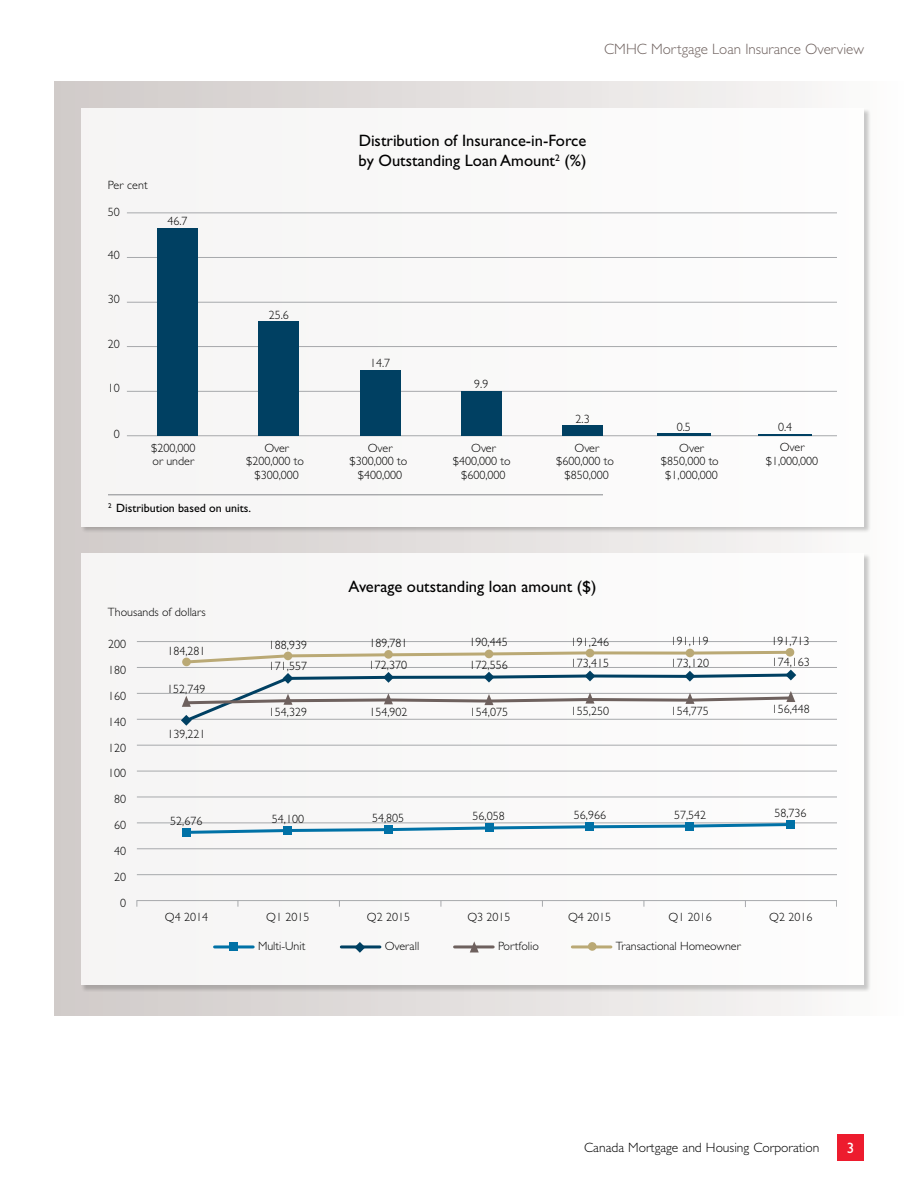
<style>
.page{position:relative;width:918px;height:1188px;background:#fff}
.page>*{position:absolute;margin:0;border:0;box-sizing:border-box;transform-origin:0 0}
.Graph_titles{font:16.5px/19.8px "Gill Sans Std";color:#000}
.t1{font:300 15px "Gill Sans Std";color:#6e615e}
.t2{font:15px "Gill Sans Std";color:#fff}
.t3{font:300 13.5px "Gill Sans Std";color:#000}
.t4{font:300 12px/13.5px "Gill Sans Std";color:#000;text-align:center}
.Footnote{font:12px "Gill Sans Std";color:#000}
</style>
<div class="page">
<div style="left:837px;top:1134px;width:27px;height:27px;background:#ed1c2e"></div>
<div style="left:54px;top:81px;width:864px;height:934px;background:linear-gradient(to right,#d0cac9,#fcfbfb)"></div>
<div style="left:81px;top:554px;width:790px;height:439px;background:#000;opacity:.25"></div>
<div style="left:81px;top:554px;width:783px;height:432px;background:#f9f8f8"></div>
<hr style="left:137px;top:900px;width:700px;height:1px;background:#a7a9ac">
<hr style="left:137px;top:874px;width:700px;height:1px;background:#a7a9ac">
<hr style="left:137px;top:848px;width:700px;height:1px;background:#a7a9ac">
<hr style="left:137px;top:823px;width:700px;height:1px;background:#a7a9ac">
<hr style="left:137px;top:797px;width:700px;height:1px;background:#a7a9ac">
<hr style="left:137px;top:771px;width:700px;height:1px;background:#a7a9ac">
<hr style="left:137px;top:745px;width:700px;height:1px;background:#a7a9ac">
<hr style="left:137px;top:719px;width:700px;height:1px;background:#a7a9ac">
<hr style="left:137px;top:693px;width:700px;height:1px;background:#a7a9ac">
<hr style="left:137px;top:667px;width:700px;height:1px;background:#a7a9ac">
<hr style="left:137px;top:641px;width:700px;height:1px;background:#a7a9ac">
<hr style="left:341px;top:945px;width:39px;height:3px;background:#004062">
<hr style="left:215px;top:945px;width:38px;height:3px;background:#0071a6">
<hr style="left:455px;top:945px;width:38px;height:3px;background:#6e615e">
<hr style="left:572px;top:945px;width:39px;height:3px;background:#baa975">
<div style="left:229px;top:942px;width:9px;height:9px;background:#0071a6"></div>
<svg style="left:470px;top:941px;width:9px;height:11px"></svg>
<svg style="left:354px;top:942px;width:11px;height:11px"></svg>
<div style="left:588px;top:942px;width:9px;height:9px;background:#baa975;border-radius:50%"></div>
<div style="left:182px;top:828px;width:9px;height:9px;background:#0071a6"></div>
<svg style="left:184px;top:822px;width:602px;height:13px"></svg>
<svg style="left:181px;top:649px;width:615px;height:77px"></svg>
<div style="left:284px;top:826px;width:8px;height:9px;background:#0071a6"></div>
<div style="left:384px;top:825px;width:9px;height:9px;background:#0071a6"></div>
<div style="left:485px;top:823px;width:9px;height:9px;background:#0071a6"></div>
<div style="left:585px;top:822px;width:9px;height:9px;background:#0071a6"></div>
<div style="left:685px;top:822px;width:9px;height:9px;background:#0071a6"></div>
<div style="left:786px;top:820px;width:9px;height:9px;background:#0071a6"></div>
<div style="left:81px;top:108px;width:790px;height:426px;background:#000;opacity:.25"></div>
<div style="left:81px;top:108px;width:783px;height:418px;background:#f9f9f8"></div>
<hr style="left:127px;top:346px;width:710px;height:1px;background:#a7a9ac">
<hr style="left:127px;top:391px;width:710px;height:1px;background:#a7a9ac">
<hr style="left:127px;top:302px;width:710px;height:1px;background:#a7a9ac">
<hr style="left:127px;top:257px;width:710px;height:1px;background:#a7a9ac">
<hr style="left:127px;top:212px;width:710px;height:1px;background:#a7a9ac">
<hr style="left:127px;top:435px;width:710px;height:1px;background:#a7a9ac">
<div style="left:157px;top:228px;width:41px;height:208px;background:#004062"></div>
<div style="left:259px;top:322px;width:40px;height:114px;background:#004062"></div>
<div style="left:360px;top:370px;width:40px;height:66px;background:#004062"></div>
<div style="left:461px;top:392px;width:41px;height:44px;background:#004062"></div>
<div style="left:562px;top:426px;width:41px;height:10px;background:#004062"></div>
<hr style="left:758px;top:434px;width:54px;height:2px;background:#004062">
<hr style="left:657px;top:434px;width:54px;height:2px;background:#004062">
<hr style="left:108px;top:494px;width:495px;height:1px;background:#939598">
<p class="t4" style="left:108px;top:179px;width:41px">Per cent</p>
<p class="t4" style="left:108px;top:206px;width:13px">50</p>
<p class="t4" style="left:108px;top:249px;width:13px">40</p>
<p class="t4" style="left:108px;top:292px;width:13px">30</p>
<p class="t4" style="left:108px;top:337px;width:13px">20</p>
<p class="t4" style="left:108px;top:382px;width:13px">10</p>
<p class="t4" style="left:114px;top:427px;width:7px">0</p>
<p class="t4" style="left:167px;top:214px;width:22px">46.7</p>
<p class="t4" style="left:269px;top:308px;width:22px">25.6</p>
<p class="t1" style="left:604px;top:41px;width:261px">CMHC Mortgage Loan Insurance Overview</p>
<p class="Graph_titles" style="left:359px;top:131px;width:229px">Distribution of Insurance-in-Force by Outstanding Loan Amount<sup>2</sup> (%)</p>
<p class="t4" style="left:370px;top:357px;width:22px">14.7</p>
<p class="t4" style="left:474px;top:378px;width:16px">9.9</p>
<p class="t4" style="left:576px;top:412px;width:16px">2.3</p>
<p class="t4" style="left:677px;top:420px;width:16px">0.5</p>
<p class="t4" style="left:778px;top:420px;width:16px">0.4</p>
<p class="t4" style="left:151px;top:441px;width:46px;text-align:left">$200,000 or under</p>
<p class="t4" style="left:246px;top:441px;width:59px">Over $200,000 to $300,000</p>
<p class="t4" style="left:349px;top:441px;width:59px">Over $300,000 to $400,000</p>
<p class="t4" style="left:453px;top:441px;width:59px">Over $400,000 to $600,000</p>
<p class="t4" style="left:556px;top:441px;width:59px">Over $600,000 to $850,000</p>
<p class="Footnote" style="left:108px;top:501px;width:145px"><sup>2</sup> Distribution based on units.</p>
<p class="t4" style="left:108px;top:605px;width:99px">Thousands of dollars</p>
<p class="Graph_titles" style="left:348px;top:576px;width:250px">Average outstanding loan amount ($)</p>
<p class="t4" style="left:661px;top:441px;width:59px">Over $850,000 to $1,000,000</p>
<p class="t4" style="left:108px;top:637px;width:19px">200</p>
<p class="t4" style="left:108px;top:663px;width:19px">180</p>
<p class="t4" style="left:108px;top:689px;width:19px">160</p>
<p class="t4" style="left:108px;top:715px;width:19px">140</p>
<p class="t4" style="left:108px;top:741px;width:19px">120</p>
<p class="t4" style="left:108px;top:767px;width:19px">100</p>
<p class="t4" style="left:114px;top:793px;width:13px">80</p>
<p class="t4" style="left:114px;top:819px;width:13px">60</p>
<p class="t4" style="left:114px;top:844px;width:13px">40</p>
<p class="t4" style="left:114px;top:870px;width:13px">20</p>
<p class="t4" style="left:120px;top:896px;width:7px">0</p>
<p class="t4" style="left:167px;top:644px;width:40px">184,281</p>
<p class="t4" style="left:167px;top:682px;width:40px">152,749</p>
<p class="t4" style="left:167px;top:727px;width:40px">139,221</p>
<p class="t4" style="left:269px;top:638px;width:40px">188,939</p>
<p class="t4" style="left:369px;top:636px;width:40px">189,781</p>
<p class="t4" style="left:470px;top:635px;width:40px">190,445</p>
<p class="t4" style="left:571px;top:635px;width:40px">191,246</p>
<p class="t4" style="left:671px;top:630px;width:40px;line-height:22.5px;text-align:left">191,119<br>173,120</p>
<p class="t4" style="left:671px;top:705px;width:40px">154,775</p>
<p class="t4" style="left:269px;top:660px;width:40px">171,557</p>
<p class="t4" style="left:369px;top:658px;width:40px">172,370</p>
<p class="t4" style="left:470px;top:658px;width:40px">172,556</p>
<p class="t4" style="left:571px;top:657px;width:40px">173,415</p>
<p class="t4" style="left:269px;top:706px;width:40px">154,329</p>
<p class="t4" style="left:369px;top:705px;width:40px">154,902</p>
<p class="t4" style="left:470px;top:706px;width:40px">154,075</p>
<p class="t4" style="left:571px;top:705px;width:40px">155,250</p>
<p class="t4" style="left:170px;top:814px;width:34px">52,676</p>
<p class="t4" style="left:272px;top:812px;width:34px">54,100</p>
<p class="t4" style="left:372px;top:811px;width:34px">54,805</p>
<p class="t4" style="left:473px;top:810px;width:34px">56,058</p>
<p class="t4" style="left:574px;top:808px;width:34px">56,966</p>
<p class="t4" style="left:674px;top:808px;width:34px">57,542</p>
<p class="t4" style="left:766px;top:441px;width:54px">Over $1,000,000</p>
<p class="t4" style="left:771px;top:634px;width:40px">191,713</p>
<p class="t4" style="left:772px;top:655px;width:40px">174,163</p>
<p class="t4" style="left:772px;top:703px;width:40px">156,448</p>
<p class="t4" style="left:774px;top:806px;width:34px">58,736</p>
<p class="t4" style="left:165px;top:910px;width:45px">Q4 2014</p>
<p class="t4" style="left:266px;top:910px;width:45px">Q1 2015</p>
<p class="t4" style="left:367px;top:910px;width:45px">Q2 2015</p>
<p class="t4" style="left:467px;top:910px;width:45px">Q3 2015</p>
<p class="t4" style="left:568px;top:910px;width:45px">Q4 2015</p>
<p class="t4" style="left:669px;top:910px;width:45px">Q1 2016</p>
<p class="t4" style="left:769px;top:910px;width:45px">Q2 2016</p>
<p class="t4" style="left:258px;top:940px;width:49px">Multi-Unit</p>
<p class="t4" style="left:385px;top:940px;width:36px">Overall</p>
<p class="t4" style="left:498px;top:940px;width:42px">Portfolio</p>
<p class="t4" style="left:616px;top:940px;width:126px">Transactional Homeowner</p>
<p class="t3" style="left:584px;top:1140px;width:237px">Canada Mortgage and Housing Corporation</p>
<p class="t2" style="left:847px;top:1139px;width:9px">3</p>
</div>
